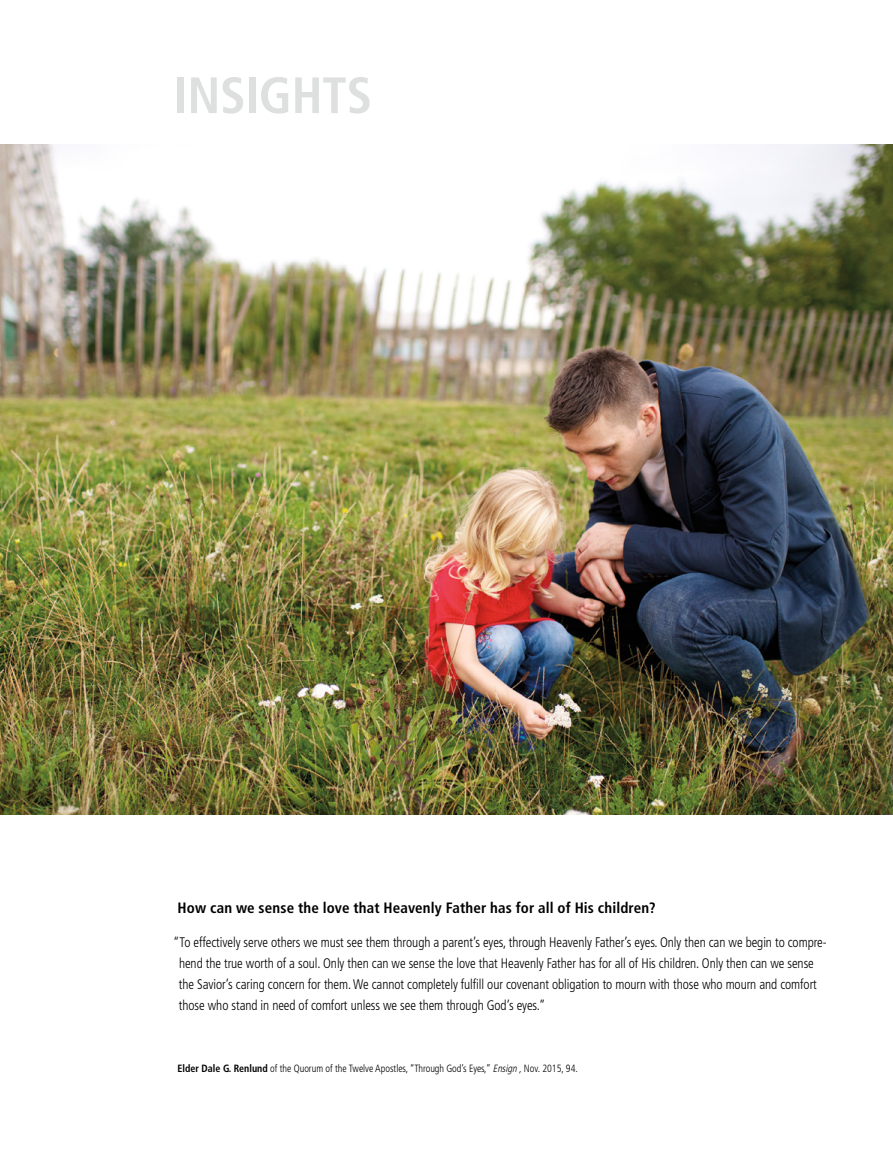
<style>
.page{position:relative;width:893px;height:1161px;background:#fff}
.page>*{position:absolute;margin:0;border:0;box-sizing:border-box;transform-origin:0 0}
.ARTCL_seriesTitle{font:700 condensed 51px "Frutigerlds Lat";letter-spacing:-.005em;color:#dedfdf}
.FIGimg_title{font:700 condensed 15px "Frutigerlds Lat";letter-spacing:.01em;color:#000}
.FIGimg-CAP_para_firs{font:300 condensed 13.8px/21px "Frutigerlds Lat";letter-spacing:-.005em;color:#000;scale:.95 1}
.t1{font:300 condensed 10.5px "Frutigerlds Lat";color:#000;scale:.95 1}
.s1{font-weight:700}
.s2{font-style:italic}
</style>
<div class="page">
<img style="left:0;top:145px;width:893px;height:669px">
<p class="ARTCL_seriesTitle" style="left:173px;top:56px;width:200px">INSIGHTS</p>
<p class="FIGimg_title" style="left:178px;top:896px;width:480px">How can we sense the love that Heavenly Father has for all of His children?</p>
<p class="FIGimg-CAP_para_firs" style="left:179px;top:931px;width:683px;text-indent:-6px">“To effectively serve others we must see them through a parent’s eyes, through Heavenly Father’s eyes. Only then can we begin to compre&shy;hend the true worth of a soul. Only then can we sense the love that Heavenly Father has for all of His children. Only then can we sense the Savior’s caring concern for them. We cannot completely fulfill our covenant obligation to mourn with those who mourn and comfort those who stand in need of comfort unless we see them through God’s eyes.”</p>
<p class="t1" style="left:178px;top:1060px;width:423px"><span class="s1">Elder Dale G. Renlund</span> of the Quorum of the Twelve Apostles, “Through God’s Eyes,” <span class="s2">Ensign ,</span> Nov. 2015, 94.</p>
</div>
